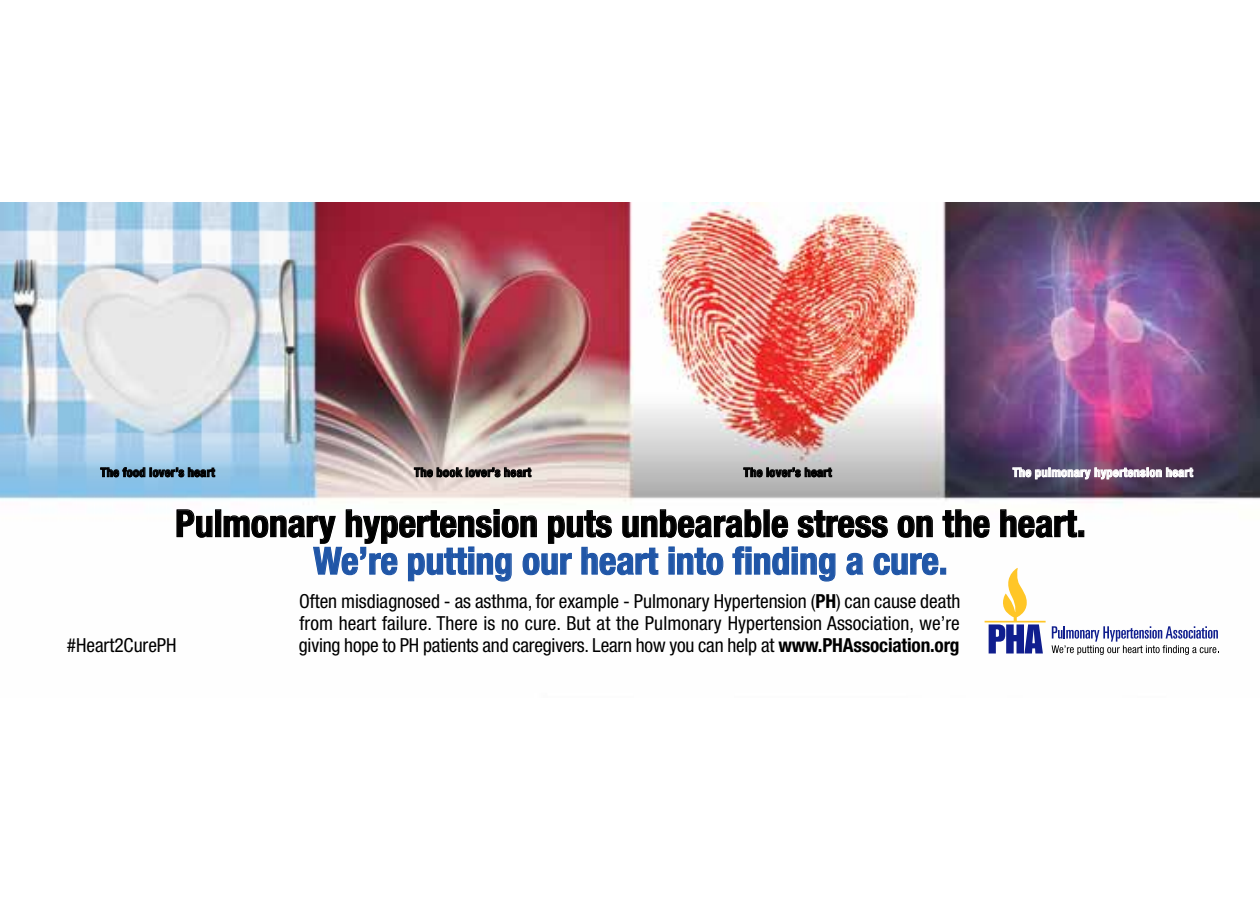
<style>
.page{position:relative;width:1260px;height:900px;background:#fff}
.page>*{position:absolute;margin:0;border:0;box-sizing:border-box;transform-origin:0 0}
.t1{font:700 condensed 37.5px "Helvetica Neue";color:#000}
.t2{font:700 condensed 37.5px "Helvetica Neue";color:#2056a7}
.t3{font:condensed 19.5px/21.8px "Helvetica Neue";color:#000}
.t4{font:700 condensed 12.5px "Helvetica Neue";letter-spacing:.025em;color:#000}
.t5{font:700 condensed 12.5px "Helvetica Neue";letter-spacing:.025em;color:#fff}
.s1{font-weight:700}
</style>
<div class="page">
<img style="left:0;top:202px;width:1260px;height:336px">
<svg style="left:176px;top:509px;width:37px;height:29px"></svg>
<div style="left:215px;top:509px;width:6px;height:28px;border:1px solid #000"></div>
<svg style="left:100px;top:467px;width:115px;height:12px"></svg>
<svg style="left:414px;top:467px;width:117px;height:12px"></svg>
<svg style="left:743px;top:467px;width:89px;height:12px"></svg>
<svg style="left:1012px;top:467px;width:181px;height:12px;background:#9f93a4"></svg>
<svg style="left:223px;top:509px;width:996px;height:146px"></svg>
<p class="t4" style="left:101px;top:465px;width:116px">The food lover’s heart</p>
<p class="t4" style="left:414px;top:465px;width:118px">The book lover’s heart</p>
<p class="t4" style="left:744px;top:465px;width:90px">The lover’s heart</p>
<p class="t5" style="left:1013px;top:465px;width:182px">The pulmonary hypertension heart</p>
<h1 class="t1" style="left:175px;top:501px;width:912px">Pulmonary hypertension puts unbearable stress on the heart.</h1>
<h1 class="t2" style="left:313px;top:538px;width:636px">We’re putting our heart into finding a cure.</h1>
<p class="t3" style="left:299px;top:590px;width:663px">Often misdiagnosed - as asthma, for example - Pulmonary Hypertension (<span class="s1">PH</span>) can cause death from heart failure. There is no cure. But at the Pulmonary Hypertension Association, we’re</p>
<p class="t3" style="left:67px;top:634px;width:111px">#Heart2CurePH</p>
<p class="t3" style="left:299px;top:634px;width:662px">giving hope to PH patients and caregivers. Learn how you can help at <span class="s1">www.PHAssociation.org</span></p>
</div>
